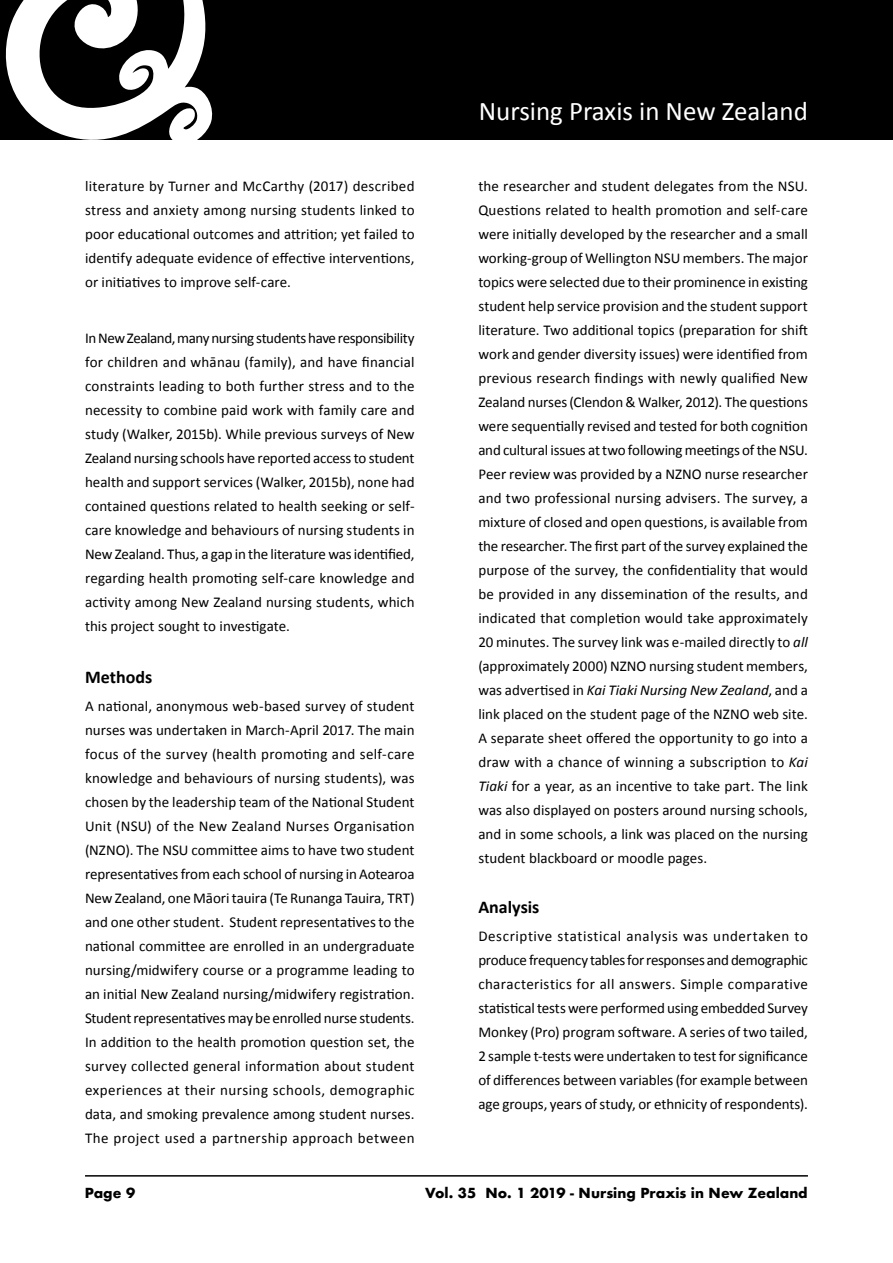
<style>
.page{position:relative;width:893px;height:1263px;background:#fff}
.page>*{position:absolute;margin:0;border:0;box-sizing:border-box;transform-origin:0 0}
.t1{font:27px "Calibri";color:#fff}
.t2{font:700 18px "Calibri";color:#000}
.t3{font:15px/24px "Calibri";letter-spacing:.005em;color:#000;text-align:justify}
.t4{font:700 13.5px "Futura";color:#000}
.s1{font-style:italic}
</style>
<div class="page">
<hr style="left:85px;top:1175px;width:723px;height:1px;background:#000">
<div style="left:0;top:0;width:893px;height:139px;background:#000"></div>
<svg style="left:0;top:0;width:217px;height:140px"></svg>
<p class="t3" style="left:85px;top:173px;width:331px">literature by Turner and McCarthy (2017) described stress and anxiety among nursing students linked to poor educational outcomes and attrition; yet failed to identify adequate evidence of effective interventions, or initiatives to improve self-care.</p>
<p class="t3" style="left:85px;top:325px;width:331px">In New Zealand, many nursing students have responsibility for children and whānau (family), and have financial constraints leading to both further stress and to the necessity to combine paid work with family care and study (Walker, 2015b). While previous surveys of New Zealand nursing schools have reported access to student health and support services (Walker, 2015b), none had contained questions related to health seeking or self&shy;care knowledge and behaviours of nursing students in New Zealand. Thus, a gap in the literature was identified, regarding health promoting self-care knowledge and activity among New Zealand nursing students, which this project sought to investigate.</p>
<p class="t2" style="left:85px;top:666px;width:69px">Methods</p>
<p class="t3" style="left:85px;top:693px;width:331px">A national, anonymous web-based survey of student nurses was undertaken in March-April 2017. The main focus of the survey (health promoting and self-care knowledge and behaviours of nursing students), was chosen by the leadership team of the National Student Unit (NSU) of the New Zealand Nurses Organisation (NZNO). The NSU committee aims to have two student representatives from each school of nursing in Aotearoa New Zealand, one Māori tauira (Te Runanga Tauira, TRT) and one other student. Student representatives to the national committee are enrolled in an undergraduate nursing/midwifery course or a programme leading to an initial New Zealand nursing/midwifery registration.<br>Student representatives may be enrolled nurse students.<br>In addition to the health promotion question set, the survey collected general information about student experiences at their nursing schools, demographic data, and smoking prevalence among student nurses.<br>The project used a partnership approach between</p>
<h1 class="t1" style="left:479px;top:94px;width:331px">Nursing Praxis in New Zealand</h1>
<p class="t3" style="left:478px;top:173px;width:331px">the researcher and student delegates from the NSU.<br>Questions related to health promotion and self-care were initially developed by the researcher and a small working-group of Wellington NSU members. The major topics were selected due to their prominence in existing student help service provision and the student support literature. Two additional topics (preparation for shift work and gender diversity issues) were identified from previous research findings with newly qualified New Zealand nurses (Clendon &amp; Walker, 2012). The questions were sequentially revised and tested for both cognition and cultural issues at two following meetings of the NSU.<br>Peer review was provided by a NZNO nurse researcher and two professional nursing advisers. The survey, a mixture of closed and open questions, is available from the researcher. The first part of the survey explained the purpose of the survey, the confidentiality that would be provided in any dissemination of the results, and indicated that completion would take approximately 20 minutes. The survey link was e-mailed directly to <span class="s1">all </span>(approximately 2000) NZNO nursing student members, was advertised in <span class="s1">Kai Tiaki Nursing New Zealand</span>, and a link placed on the student page of the NZNO web site.<br>A separate sheet offered the opportunity to go into a draw with a chance of winning a subscription to <span class="s1">Kai Tiaki</span> for a year, as an incentive to take part. The link was also displayed on posters around nursing schools, and in some schools, a link was placed on the nursing student blackboard or moodle pages.</p>
<p class="t2" style="left:478px;top:895px;width:63px">Analysis</p>
<p class="t3" style="left:478px;top:923px;width:331px">Descriptive statistical analysis was undertaken to produce frequency tables for responses and demographic characteristics for all answers. Simple comparative statistical tests were performed using embedded Survey Monkey (Pro) program software. A series of two tailed, 2 sample t-tests were undertaken to test for significance of differences between variables (for example between age groups, years of study, or ethnicity of respondents).</p>
<p class="t4" style="left:85px;top:1183px;width:52px">Page 9</p>
<p class="t4" style="left:425px;top:1183px;width:384px">Vol. 35 No. 1 2019 - Nursing Praxis in New Zealand</p>
</div>
